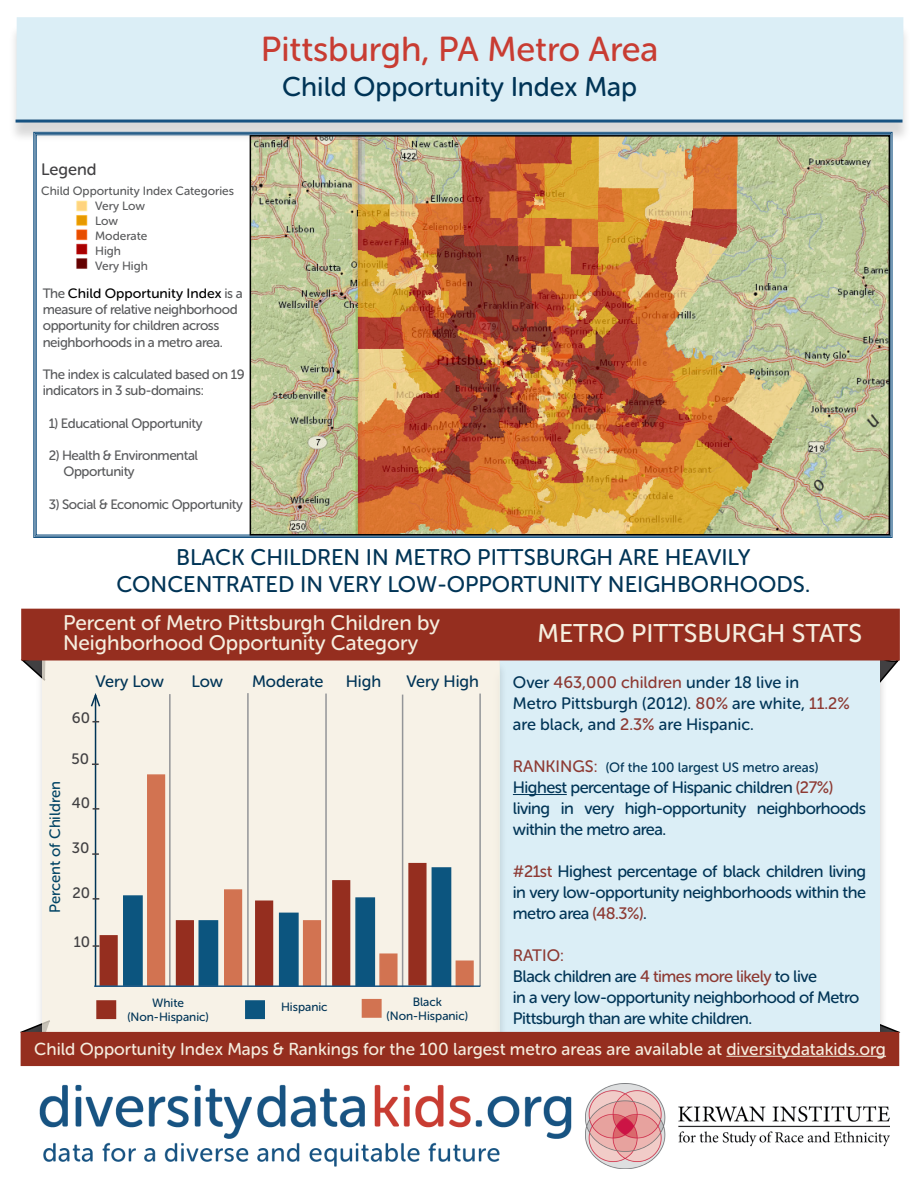
<style>
.page{position:relative;width:918px;height:1188px;background:#fff}
.page>*{position:absolute;margin:0;border:0;box-sizing:border-box;transform-origin:0 0}
.t1{font:34.5px "Museo Sans Rounded 500";color:#c83c32}
.t2{font:27px "Museo Sans Rounded 500";color:#003456}
.t3{font:25.5px "Museo Sans Rounded 500";color:#f5eedf}
.t4{font:22.5px/27px "Museo Sans Rounded 500";color:#003456;text-align:center}
.t5{font:21px/19.5px "Museo Sans Rounded 500";color:#f5eedf}
.t6{font:17.25px "Museo Sans Rounded 500";color:#f5eedf}
.t7{font:16.5px/21px "Museo Sans Rounded 500";letter-spacing:-.03em;color:#003456}
.t8{font:16.5px/21px "Museo Sans Rounded 500";color:#003456}
.t9{font:16.5px "Museo Sans Rounded 500";letter-spacing:-.005em;color:#003456}
.t10{font:16.5px "Museo Sans Rounded 500";color:#414042}
.t11{font:15px "Museo Sans Rounded 500";color:#004364}
.t12{font:15px "Museo Sans Rounded 500";color:#414042}
.t13{font:13.5px/16.2px "Museo Sans Rounded 500";letter-spacing:-.03em;color:#58595b}
.t14{font:13.5px "Museo Sans Rounded 500";color:#003456}
.t15{font:12px/15px "Museo Sans Rounded 500";color:#58595b}
.t16{font:12px/14.4px "Museo Sans Rounded 500";color:#003456;text-align:center}
.s1{color:#000}
.s2{color:#8d3932}
.s3{font-size:16.5px;color:#8d3932}
</style>
<div class="page">
<svg style="left:20px;top:1026px;width:14px;height:34px"></svg>
<svg style="left:888px;top:1027px;width:13px;height:34px"></svg>
<div style="left:8px;top:24px;width:904px;height:119px;background:#000;opacity:.15"></div>
<div style="left:16px;top:17px;width:887px;height:103px;background:#dbeef6"></div>
<svg style="left:880px;top:661px;width:19px;height:13px"></svg>
<svg style="left:36px;top:134px;width:854px;height:401px"></svg>
<div style="left:499px;top:661px;width:381px;height:376px;background:#dbeef6"></div>
<hr style="left:513px;top:794px;width:54px;height:1px;background:#003456">
<svg style="left:20px;top:659px;width:14px;height:13px"></svg>
<div style="left:34px;top:659px;width:475px;height:401px;background:#000;opacity:.2"></div>
<div style="left:42px;top:653px;width:458px;height:384px;background:#f7f2e7"></div>
<hr style="left:479px;top:694px;width:2px;height:292px;background:#939598">
<hr style="left:95px;top:695px;width:1px;height:292px;background:#003456">
<svg style="left:90px;top:693px;width:11px;height:15px"></svg>
<hr style="left:169px;top:694px;width:2px;height:293px;background:#939598">
<hr style="left:325px;top:694px;width:2px;height:292px;background:#939598">
<hr style="left:247px;top:693px;width:2px;height:293px;background:#939598">
<hr style="left:402px;top:695px;width:1px;height:292px;background:#939598">
<div style="left:21px;top:609px;width:879px;height:52px;background:#952e1f;border:2px solid #952e1f"></div>
<div style="left:100px;top:935px;width:18px;height:51px;background:#952e1f;border:2px solid #952e1f"></div>
<div style="left:147px;top:774px;width:18px;height:212px;background:#d27351"></div>
<div style="left:123px;top:895px;width:20px;height:91px;background:#0c557f;border:2px solid #0c557f"></div>
<div style="left:96px;top:1000px;width:20px;height:19px;background:#952e1f;border:2px solid #952e1f"></div>
<div style="left:245px;top:1000px;width:20px;height:19px;background:#0c557f;border:2px solid #0c557f"></div>
<div style="left:362px;top:999px;width:20px;height:19px;background:#d27351;border:2px solid #d27351"></div>
<div style="left:255px;top:901px;width:18px;height:86px;background:#952e1f"></div>
<div style="left:303px;top:920px;width:18px;height:67px;background:#d27351"></div>
<div style="left:279px;top:913px;width:20px;height:74px;background:#0c557f;border:2px solid #0c557f"></div>
<div style="left:176px;top:920px;width:18px;height:66px;background:#952e1f"></div>
<div style="left:224px;top:889px;width:18px;height:97px;background:#d27351"></div>
<div style="left:199px;top:920px;width:19px;height:66px;background:#0c557f"></div>
<div style="left:332px;top:880px;width:18px;height:106px;background:#952e1f;border:2px solid #952e1f"></div>
<div style="left:379px;top:953px;width:19px;height:33px;background:#d27351;border:2px solid #d27351"></div>
<div style="left:355px;top:897px;width:20px;height:89px;background:#0c557f;border:2px solid #0c557f"></div>
<div style="left:408px;top:863px;width:19px;height:123px;background:#952e1f;border:2px solid #952e1f"></div>
<div style="left:456px;top:961px;width:18px;height:26px;background:#d27351;border:2px solid #d27351"></div>
<div style="left:432px;top:867px;width:19px;height:120px;background:#0c557f"></div>
<svg style="left:93px;top:808px;width:6px;height:2px"></svg>
<svg style="left:92px;top:853px;width:7px;height:2px"></svg>
<svg style="left:93px;top:898px;width:6px;height:2px"></svg>
<svg style="left:93px;top:945px;width:6px;height:2px"></svg>
<hr style="left:94px;top:985px;width:386px;height:2px;background:#155383">
<hr style="left:16px;top:120px;width:887px;height:3px;background:#175382">
<img style="left:586px;top:1084px;width:303px;height:84px">
<img style="left:39px;top:1084px;width:533px;height:83px">
<div style="left:21px;top:1032px;width:878px;height:34px;background:#952e1f"></div>
<hr style="left:726px;top:1056px;width:160px;height:1px;background:#f5eedf">
<img style="left:253px;top:138px;width:634px;height:394px">
<div style="left:250px;top:135px;width:640px;height:400px;border:2px solid #000"></div>
<img style="left:73px;top:198px;width:16px;height:73px">
<h1 class="t1" style="left:261px;top:30px;width:399px">Pittsburgh, PA Metro Area</h1>
<h2 class="t2" style="left:282px;top:72px;width:356px">Child Opportunity Index Map</h2>
<p class="t10" style="left:41px;top:160px;width:57px">Legend</p>
<p class="t15" style="left:95px;top:183px;width:140px;text-indent:-54px">Child Opportunity Index Categories<br>Very Low<br>Low<br>Moderate<br>High<br>Very High</p>
<p class="t13" style="left:43px;top:285px;width:201px">The <span class="s1">Child Opportunity Index</span> is a measure of relative neighborhood opportunity for children across neighborhoods in a metro area.</p>
<p class="t13" style="left:43px;top:366px;width:203px">The index is calculated based on 19 indicators in 3 sub-domains:</p>
<p class="t13" style="left:49px;top:415px;width:155px">1) Educational Opportunity</p>
<p class="t13" style="left:64px;top:447px;width:136px;text-indent:-15px">2) Health &amp; Environmental<br>Opportunity</p>
<p class="t13" style="left:49px;top:496px;width:196px">3) Social &amp; Economic Opportunity</p>
<h3 class="t4" style="left:117px;top:544px;width:695px">BLACK CHILDREN IN METRO PITTSBURGH ARE HEAVILY<br>CONCENTRATED IN VERY LOW-OPPORTUNITY NEIGHBORHOODS.</h3>
<p class="t5" style="left:63px;top:614px;width:378px">Percent of Metro Pittsburgh Children by<br>Neighborhood Opportunity Category</p>
<p class="t7" style="left:95px;top:671px;width:70px">Very Low</p>
<p class="t7" style="left:192px;top:671px;width:33px">Low</p>
<p class="t9" style="left:252px;top:673px;width:73px">Moderate</p>
<p class="t7" style="left:346px;top:671px;width:37px">High</p>
<p class="t8" style="left:407px;top:671px;width:74px">Very High</p>
<p class="t12" style="left:72px;top:709px;width:20px">60</p>
<p class="t11" style="left:47px;top:913px;width:133px;rotate:-90deg">Percent of Children</p>
<p class="t12" style="left:72px;top:750px;width:19px">50</p>
<p class="t12" style="left:72px;top:795px;width:20px">40</p>
<p class="t12" style="left:72px;top:840px;width:19px">30</p>
<p class="t12" style="left:73px;top:885px;width:19px">20</p>
<p class="t12" style="left:74px;top:934px;width:18px">10</p>
<p class="t16" style="left:127px;top:996px;width:83px">White (Non-Hispanic)</p>
<p class="t16" style="left:281px;top:1000px;width:48px">Hispanic</p>
<p class="t16" style="left:387px;top:994px;width:83px">Black (Non-Hispanic)</p>
<h3 class="t3" style="left:538px;top:620px;width:326px">METRO PITTSBURGH STATS</h3>
<p class="t8" style="left:513px;top:672px;width:339px">Over <span class="s2">463,000 children</span> under 18 live in<br>Metro Pittsburgh (2012). <span class="s2">80%</span> are white, <span class="s2">11.2% </span>are black, and <span class="s2">2.3%</span> are Hispanic.</p>
<p class="t14" style="left:513px;top:760px;width:307px"><span class="s3">RANKINGS:</span> (Of the 100 largest US metro areas)</p>
<p class="t7" style="left:513px;top:777px;width:355px">Highest percentage of Hispanic children <span class="s2">(27%) </span>living in very high-opportunity neighborhoods within the metro area.</p>
<p class="t7" style="left:513px;top:861px;width:355px;text-align:justify"><span class="s2">#21st</span> Highest percentage of black children living in very low-opportunity neighborhoods within the metro area <span class="s2">(48.3%)</span>.</p>
<p class="t7" style="left:513px;top:945px;width:348px"><span class="s2">RATIO:<br></span>Black children are <span class="s2">4 times more likely</span> to live<br>in a very low-opportunity neighborhood of Metro Pittsburgh than are white children.</p>
<p class="t6" style="left:34px;top:1039px;width:853px">Child Opportunity Index Maps &amp; Rankings for the 100 largest metro areas are available at diversitydatakids.org</p>
</div>
